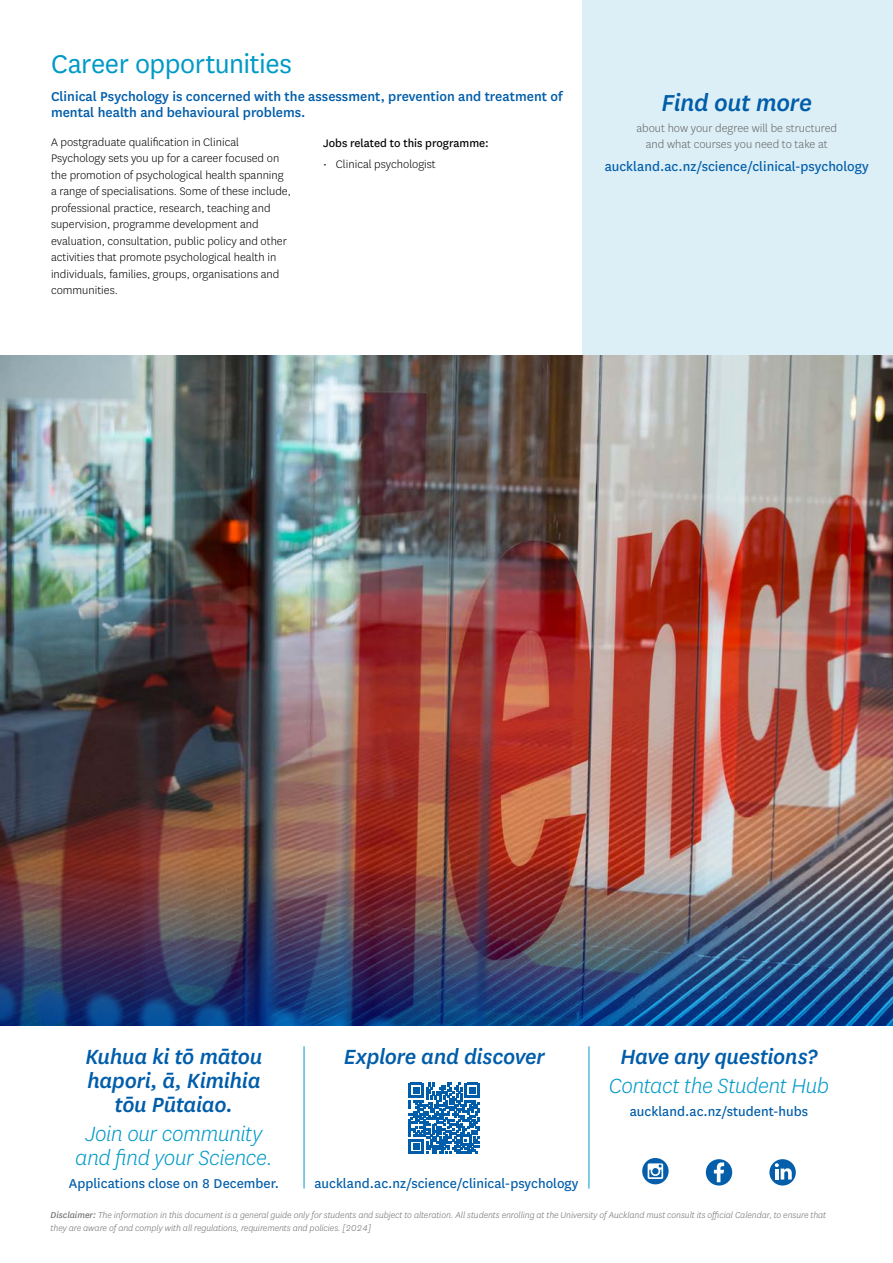
<style>
.page{position:relative;width:893px;height:1263px;background:#fff}
.page>*{position:absolute;margin:0;border:0;box-sizing:border-box;transform-origin:0 0}
.t1{font:30px "National";letter-spacing:-.015em;color:#009ac7}
.t2{font:italic 500 27px "National";letter-spacing:-.02em;color:#005daa}
.t3{font:italic 500 24px/24px "National";letter-spacing:-.02em;color:#005daa;text-align:center}
.t4{font:italic 300 24px/24px "National";letter-spacing:-.02em;color:#009ac7;text-align:center}
.t5{font:15px "National";color:#005daa}
.t6{font:500 15px/16.5px "National";color:#005daa}
.t7{font:300 12.75px/16.5px "National";color:#000}
.t8{font:300 12.75px/16.5px "National";color:#636466;text-align:center}
.t9{font:12.75px "National";color:#000}
.t10{font:italic 300 9.9px/12.8px "National";letter-spacing:-.005em;color:#6d6e71}
.s1{font-weight:400}
</style>
<div class="page">
<div style="left:583px;top:0;width:310px;height:452px;background:#ddeff6"></div>
<svg style="left:409px;top:1083px;width:71px;height:71px"></svg>
<hr style="left:304px;top:1046px;width:1px;height:142px;background:#009ac7">
<hr style="left:589px;top:1046px;width:1px;height:142px;background:#009ac7">
<img style="left:0;top:356px;width:893px;height:508px">
<img style="left:0;top:864px;width:893px;height:162px">
<div style="left:706px;top:1159px;width:26px;height:26px;background:#055eaa;border-radius:50%"></div>
<svg style="left:714px;top:1162px;width:10px;height:20px"></svg>
<svg style="left:642px;top:1158px;width:27px;height:26px"></svg>
<svg style="left:648px;top:1163px;width:15px;height:16px"></svg>
<svg style="left:769px;top:1159px;width:27px;height:26px"></svg>
<svg style="left:775px;top:1163px;width:17px;height:16px"></svg>
<h1 class="t1" style="left:51px;top:45px;width:242px">Career opportunities</h1>
<p class="t6" style="left:51px;top:87px;width:513px">Clinical Psychology is concerned with the assessment, prevention and treatment of mental health and behavioural problems.</p>
<p class="t9" style="left:323px;top:134px;width:167px">Jobs related to this programme:</p>
<p class="t7" style="left:323px;top:155px;width:114px">• Clinical psychologist</p>
<p class="t7" style="left:51px;top:133px;width:241px">A postgraduate qualification in Clinical Psychology sets you up for a career focused on the promotion of psychological health spanning a range of specialisations. Some of these include, professional practice, research, teaching and supervision, programme development and evaluation, consultation, public policy and other activities that promote psychological health in individuals, families, groups, organisations and communities.</p>
<h2 class="t2" style="left:662px;top:85px;width:152px">Find out more</h2>
<p class="t8" style="left:636px;top:119px;width:202px">about how your degree will be structured and what courses you need to take at</p>
<p class="t5" style="left:605px;top:156px;width:265px">auckland.ac.nz/science/clinical-psychology</p>
<h3 class="t3" style="left:85px;top:1044px;width:179px">Kuhua ki tō mātou hapori, ā, Kimihia tōu Pūtaiao.</h3>
<h3 class="t4" style="left:75px;top:1121px;width:199px">Join our community and find your Science.</h3>
<p class="t5" style="left:69px;top:1173px;width:212px">Applications close on 8 December.</p>
<h3 class="t3" style="left:344px;top:1044px;width:202px">Explore and discover</h3>
<p class="t5" style="left:314px;top:1173px;width:265px">auckland.ac.nz/science/clinical-psychology</p>
<h3 class="t3" style="left:620px;top:1044px;width:199px">Have any questions?</h3>
<h3 class="t4" style="left:609px;top:1073px;width:222px">Contact the Student Hub</h3>
<p class="t5" style="left:630px;top:1101px;width:180px">auckland.ac.nz/student-hubs</p>
<p class="t10" style="left:51px;top:1209px;width:777px"><span class="s1">Disclaimer:</span> The information in this document is a general guide only for students and subject to alteration. All students enrolling at the University of Auckland must consult its official Calendar, to ensure that they are aware of and comply with all regulations, requirements and policies. [2024]</p>
</div>
